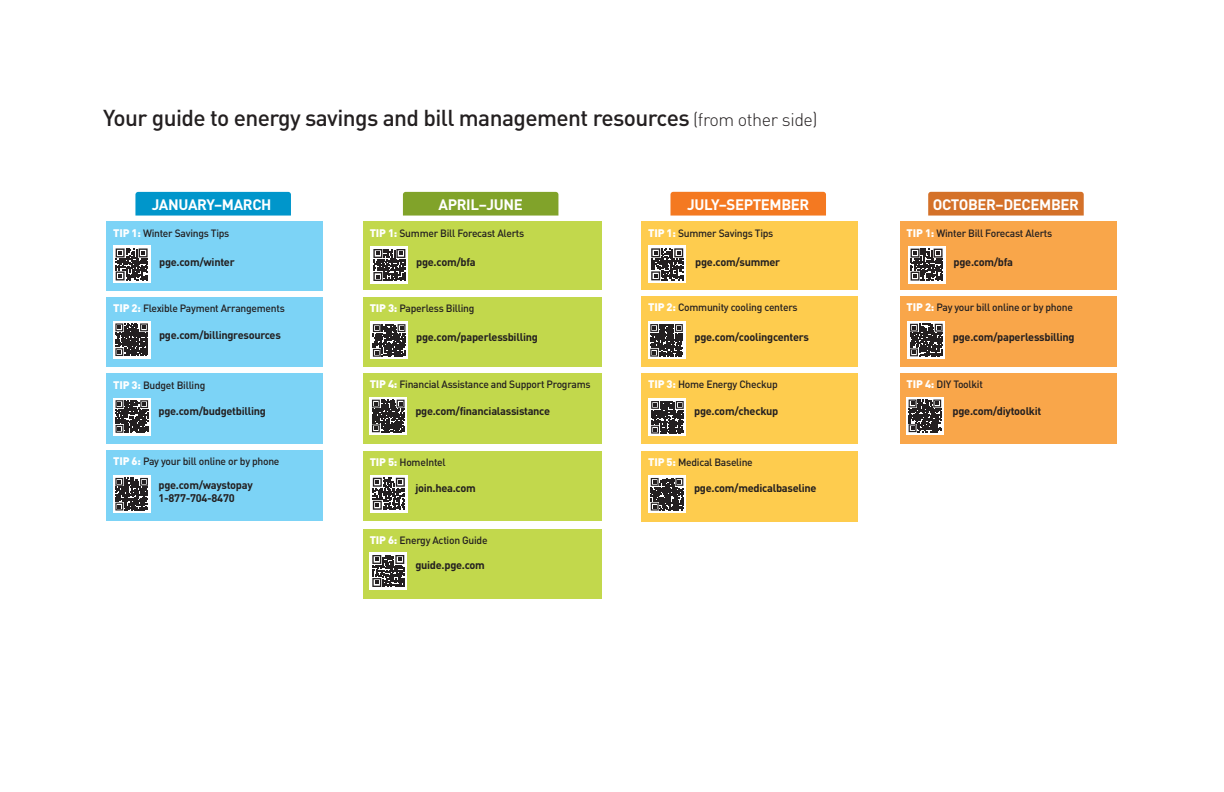
<style>
.page{position:relative;width:1224px;height:792px;background:#fff}
.page>*{position:absolute;margin:0;border:0;box-sizing:border-box;transform-origin:0 0}
.t1{font:500 22.7px "DIN Pro";letter-spacing:-.025em;color:#231f20}
.t2{font:700 15px "DIN Pro";letter-spacing:-.025em;color:#fff}
.t3{font:700 11px/13px "DIN Pro";letter-spacing:-.025em;color:#231f20}
.t4{font:500 10.5px "DIN Pro";letter-spacing:-.025em;color:#231f20}
.s1{font-weight:300;font-size:18px}
.s2{font-weight:900;font-size:10.9px;color:#fff}
</style>
<div class="page">
<div style="left:928px;top:192px;width:156px;height:54px;background:#d47129;border-radius:3px"></div>
<div style="left:670px;top:192px;width:156px;height:54px;background:#f47921;border-radius:3px"></div>
<div style="left:106px;top:297px;width:217px;height:70px;background:#7cd3f6"></div>
<div style="left:135px;top:192px;width:156px;height:54px;background:#0096cb;border-radius:3px"></div>
<div style="left:100px;top:216px;width:229px;height:79px;background:#fff"></div>
<div style="left:635px;top:216px;width:229px;height:79px;background:#fff;border:12px solid #fff"></div>
<div style="left:893px;top:216px;width:229px;height:79px;background:#fff;border:12px solid #fff"></div>
<div style="left:106px;top:222px;width:217px;height:69px;background:#7cd3f6"></div>
<div style="left:106px;top:374px;width:217px;height:70px;background:#7cd3f6"></div>
<div style="left:106px;top:451px;width:217px;height:70px;background:#7cd3f6"></div>
<div style="left:403px;top:192px;width:155px;height:54px;background:#81a32a;border-radius:3px"></div>
<div style="left:357px;top:216px;width:251px;height:80px;background:#fff"></div>
<div style="left:363px;top:222px;width:239px;height:68px;background:#c2d84c"></div>
<div style="left:363px;top:298px;width:239px;height:69px;background:#c2d84c"></div>
<div style="left:363px;top:529px;width:239px;height:70px;background:#c2d84c"></div>
<div style="left:363px;top:451px;width:239px;height:70px;background:#c2d84c"></div>
<div style="left:363px;top:374px;width:239px;height:70px;background:#c2d84c"></div>
<div style="left:635px;top:290px;width:229px;height:83px;background:#fff"></div>
<div style="left:642px;top:296px;width:216px;height:71px;background:#fecc4e"></div>
<div style="left:642px;top:222px;width:216px;height:68px;background:#fecc4e"></div>
<div style="left:635px;top:367px;width:229px;height:83px;background:#fff;border:12px solid #fff"></div>
<div style="left:642px;top:373px;width:216px;height:70px;background:#fecc4e"></div>
<svg style="left:635px;top:445px;width:229px;height:77px"></svg>
<div style="left:642px;top:451px;width:216px;height:70px;background:#fecc4e"></div>
<div style="left:894px;top:290px;width:229px;height:83px;background:#fff"></div>
<div style="left:900px;top:296px;width:216px;height:71px;background:#f9a64a"></div>
<div style="left:900px;top:222px;width:216px;height:68px;background:#f9a64a"></div>
<div style="left:900px;top:373px;width:216px;height:70px;background:#f9a64a"></div>
<svg style="left:113px;top:246px;width:37px;height:37px"></svg>
<svg style="left:116px;top:248px;width:32px;height:32px"></svg>
<div style="left:113px;top:321px;width:37px;height:37px;background:#fff"></div>
<svg style="left:115px;top:323px;width:33px;height:33px"></svg>
<svg style="left:113px;top:398px;width:37px;height:37px"></svg>
<svg style="left:116px;top:400px;width:32px;height:33px"></svg>
<svg style="left:113px;top:476px;width:37px;height:37px"></svg>
<svg style="left:115px;top:478px;width:33px;height:32px"></svg>
<div style="left:371px;top:246px;width:37px;height:38px;background:#fff"></div>
<svg style="left:373px;top:249px;width:32px;height:32px"></svg>
<svg style="left:371px;top:322px;width:37px;height:37px"></svg>
<svg style="left:373px;top:324px;width:32px;height:33px"></svg>
<svg style="left:370px;top:397px;width:37px;height:37px"></svg>
<svg style="left:372px;top:400px;width:33px;height:32px"></svg>
<svg style="left:908px;top:246px;width:37px;height:37px"></svg>
<svg style="left:911px;top:249px;width:32px;height:32px"></svg>
<svg style="left:908px;top:322px;width:37px;height:37px"></svg>
<svg style="left:910px;top:324px;width:33px;height:32px"></svg>
<svg style="left:649px;top:246px;width:37px;height:37px"></svg>
<svg style="left:651px;top:248px;width:32px;height:32px"></svg>
<div style="left:648px;top:322px;width:37px;height:37px;background:#fff"></div>
<svg style="left:650px;top:324px;width:33px;height:33px"></svg>
<div style="left:649px;top:399px;width:37px;height:37px;background:#fff"></div>
<svg style="left:651px;top:401px;width:33px;height:33px"></svg>
<svg style="left:649px;top:476px;width:37px;height:37px"></svg>
<svg style="left:651px;top:478px;width:32px;height:33px"></svg>
<svg style="left:906px;top:397px;width:37px;height:37px"></svg>
<svg style="left:909px;top:400px;width:32px;height:32px"></svg>
<svg style="left:370px;top:475px;width:37px;height:37px"></svg>
<svg style="left:373px;top:478px;width:32px;height:32px"></svg>
<div style="left:370px;top:552px;width:37px;height:38px;background:#fff"></div>
<svg style="left:372px;top:555px;width:32px;height:32px"></svg>
<p class="t1" style="left:103px;top:99px;width:716px">Your guide to energy savings and bill management resources <span class="s1">(from other side)</span></p>
<h2 class="t2" style="left:152px;top:192px;width:121px">JANUARY–MARCH</h2>
<h3 class="t4" style="left:113px;top:224px;width:118px"><span class="s2">TIP 1:</span> Winter Savings Tips</h3>
<p class="t3" style="left:159px;top:254px;width:77px">pge.com/winter</p>
<h2 class="t2" style="left:439px;top:192px;width:86px">APRIL–JUNE</h2>
<h3 class="t4" style="left:370px;top:224px;width:156px"><span class="s2">TIP 1:</span> Summer Bill Forecast Alerts</h3>
<p class="t3" style="left:416px;top:254px;width:61px">pge.com/bfa</p>
<h2 class="t2" style="left:687px;top:192px;width:124px">JULY–SEPTEMBER</h2>
<h2 class="t2" style="left:933px;top:192px;width:148px">OCTOBER–DECEMBER</h2>
<h3 class="t4" style="left:648px;top:224px;width:127px"><span class="s2">TIP 1:</span> Summer Savings Tips</h3>
<p class="t3" style="left:695px;top:254px;width:87px">pge.com/summer</p>
<h3 class="t4" style="left:907px;top:224px;width:147px"><span class="s2">TIP 1:</span> Winter Bill Forecast Alerts</h3>
<p class="t3" style="left:954px;top:254px;width:61px">pge.com/bfa</p>
<h3 class="t4" style="left:113px;top:300px;width:173px"><span class="s2">TIP 2:</span> Flexible Payment Arrangements</h3>
<p class="t3" style="left:159px;top:327px;width:123px">pge.com/billingresources</p>
<h3 class="t4" style="left:370px;top:300px;width:106px"><span class="s2">TIP 3:</span> Paperless Billing</h3>
<h3 class="t4" style="left:648px;top:299px;width:151px"><span class="s2">TIP 2:</span> Community cooling centers</h3>
<p class="t3" style="left:416px;top:330px;width:123px">pge.com/paperlessbilling</p>
<p class="t3" style="left:695px;top:330px;width:116px">pge.com/coolingcenters</p>
<h3 class="t4" style="left:907px;top:299px;width:168px"><span class="s2">TIP 2:</span> Pay your bill online or by phone</h3>
<p class="t3" style="left:953px;top:330px;width:123px">pge.com/paperlessbilling</p>
<h3 class="t4" style="left:113px;top:376px;width:94px"><span class="s2">TIP 3:</span> Budget Billing</h3>
<p class="t3" style="left:158px;top:403px;width:109px">pge.com/budgetbilling</p>
<h3 class="t4" style="left:370px;top:376px;width:222px"><span class="s2">TIP 4:</span> Financial Assistance and Support Programs</h3>
<h3 class="t4" style="left:648px;top:376px;width:131px"><span class="s2">TIP 3:</span> Home Energy Checkup</h3>
<p class="t3" style="left:415px;top:403px;width:136px">pge.com/financialassistance</p>
<p class="t3" style="left:694px;top:403px;width:86px">pge.com/checkup</p>
<h3 class="t4" style="left:907px;top:376px;width:78px"><span class="s2">TIP 4:</span> DIY Toolkit</h3>
<p class="t3" style="left:953px;top:403px;width:90px">pge.com/diytoolkit</p>
<h3 class="t4" style="left:113px;top:453px;width:168px"><span class="s2">TIP 6:</span> Pay your bill online or by phone</h3>
<h3 class="t4" style="left:370px;top:454px;width:78px"><span class="s2">TIP 5:</span> HomeIntel</h3>
<h3 class="t4" style="left:648px;top:453px;width:106px"><span class="s2">TIP 5:</span> Medical Baseline</h3>
<p class="t3" style="left:158px;top:477px;width:96px">pge.com/waystopay<br>1-877-704-8470</p>
<p class="t3" style="left:415px;top:480px;width:62px">join.hea.com</p>
<p class="t3" style="left:694px;top:480px;width:124px">pge.com/medicalbaseline</p>
<h3 class="t4" style="left:370px;top:531px;width:119px"><span class="s2">TIP 6:</span> Energy Action Guide</h3>
<p class="t3" style="left:415px;top:557px;width:71px">guide.pge.com</p>
</div>
